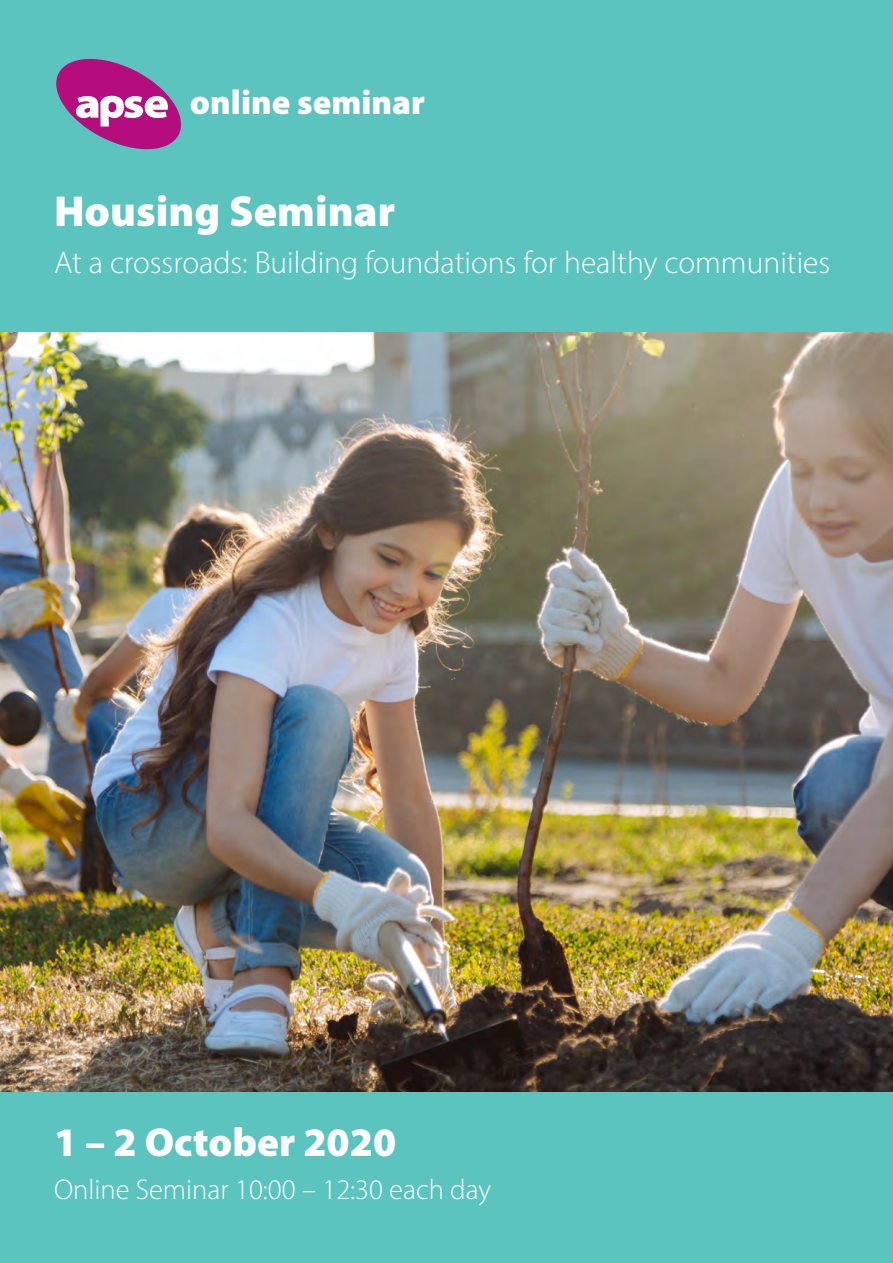
<style>
.page{position:relative;width:893px;height:1263px;background:#fff}
.page>*{position:absolute;margin:0;border:0;box-sizing:border-box;transform-origin:0 0}
.t1{font:900 43.5px "Myriad Pro";color:#fff}
.t2{font:900 40.5px "Myriad Pro";color:#fff}
.t3{font:900 34.5px "Myriad Pro";color:#fff}
.t4{font:700 32.85px "Myriad Pro";color:#fff}
.t5{font:300 31.5px "Myriad Pro";color:#fff}
.t6{font:300 28.5px "Myriad Pro";color:#fff}
</style>
<div class="page">
<img style="left:0;top:332px;width:893px;height:760px">
<div style="left:0;top:1092px;width:893px;height:171px;background:#5bc4be"></div>
<div style="left:0;top:0;width:893px;height:332px;background:#5bc4be"></div>
<svg style="left:56px;top:58px;width:125px;height:92px"></svg>
<p class="t3" style="left:190px;top:79px;width:236px">online seminar</p>
<p class="t4" style="left:192px;top:81px;width:133px">seminars</p>
<h1 class="t1" style="left:54px;top:182px;width:343px">Housing Seminar</h1>
<p class="t5" style="left:54px;top:243px;width:778px">At a crossroads: Building foundations for healthy communities</p>
<p class="t2" style="left:54px;top:1115px;width:344px">1 – 2 October 2020</p>
<p class="t6" style="left:54px;top:1172px;width:439px">Online Seminar 10:00 – 12:30 each day</p>
</div>
